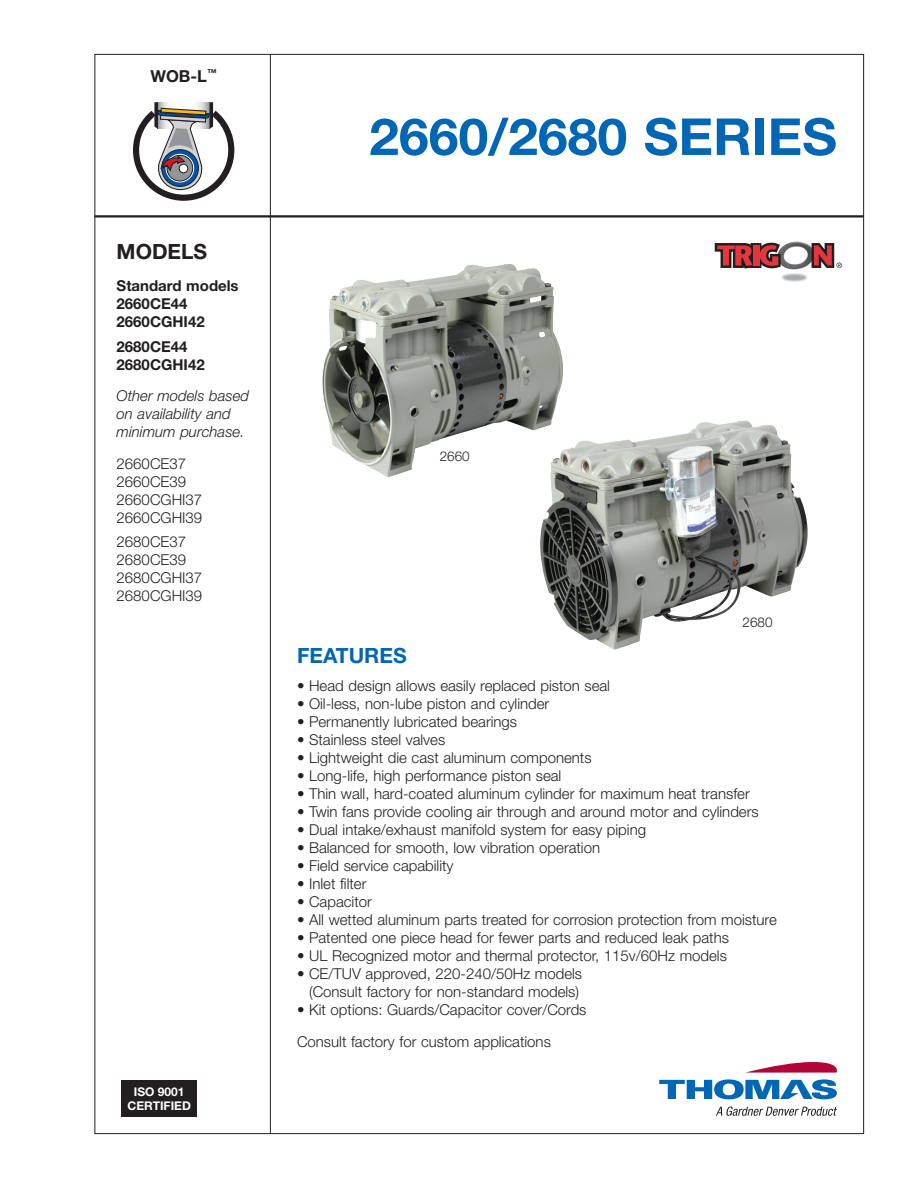
<style>
.page{position:relative;width:918px;height:1188px;background:#fff}
.page>*{position:absolute;margin:0;border:0;box-sizing:border-box;transform-origin:0 0}
.t1{font:700 51px "Helvetica Neue";color:#0166b3;scale:1.05 1}
.t2{font:700 21px "Helvetica Neue";color:#0166b3}
.t3{font:700 21px "Helvetica Neue";color:#231f20}
.t4{font:700 16.5px "Helvetica Neue";color:#231f20}
.t5{font:300 15px/18px "Helvetica Neue";color:#231f20}
.t6{font:700 15px/18px "Helvetica Neue";color:#231f20}
.t7{font:italic 300 15px/18px "Helvetica Neue";color:#231f20}
.t8{font:300 13.5px "Helvetica Neue";color:#231f20}
.t9{font:700 12px/14.4px "Helvetica Neue";color:#fff;text-align:center}
</style>
<div class="page">
<hr style="left:94px;top:215px;width:770px;height:3px;background:#231f20">
<hr style="left:270px;top:54px;width:1px;height:1080px;background:#231f20">
<svg style="left:716px;top:1107px;width:121px;height:9px"></svg>
<svg style="left:745px;top:1062px;width:92px;height:11px"></svg>
<svg style="left:659px;top:1079px;width:178px;height:20px"></svg>
<div style="left:122px;top:1080px;width:75px;height:36px;background:#231f20"></div>
<svg style="left:133px;top:102px;width:102px;height:99px"></svg>
<img style="left:783px;top:241px;width:26px;height:29px">
<svg style="left:715px;top:242px;width:68px;height:27px;background:#9d5356"></svg>
<img style="left:781px;top:273px;width:27px;height:9px">
<svg style="left:809px;top:243px;width:33px;height:25px"></svg>
<img style="left:322px;top:264px;width:241px;height:213px">
<img style="left:540px;top:420px;width:268px;height:230px">
<p class="t4" style="left:151px;top:66px;width:68px">WOB-L<sup>™</sup></p>
<h2 class="t3" style="left:117px;top:239px;width:92px">MODELS</h2>
<p class="t6" style="left:117px;top:276px;width:124px">Standard models<br>2660CE44<br>2660CGHI42</p>
<p class="t6" style="left:117px;top:337px;width:90px">2680CE44<br>2680CGHI42</p>
<p class="t7" style="left:117px;top:387px;width:134px">Other models based on availability and minimum purchase.</p>
<p class="t5" style="left:117px;top:454px;width:87px">2660CE37<br>2660CE39<br>2660CGHI37<br>2660CGHI39</p>
<p class="t5" style="left:117px;top:533px;width:87px">2680CE37<br>2680CE39<br>2680CGHI37<br>2680CGHI39</p>
<p class="t9" style="left:128px;top:1084px;width:65px">ISO 9001<br>CERTIFIED</p>
<h1 class="t1" style="left:369px;top:105px;width:447px">2660/2680 SERIES</h1>
<p class="t8" style="left:440px;top:448px;width:32px">2660</p>
<p class="t8" style="left:742px;top:614px;width:32px">2680</p>
<h2 class="t2" style="left:297px;top:642px;width:111px">FEATURES</h2>
<p class="t5" style="left:297px;top:676px;width:315px">• Head design allows easily replaced piston seal</p>
<p class="t5" style="left:297px;top:694px;width:254px">• Oil-less, non-lube piston and cylinder</p>
<p class="t5" style="left:297px;top:712px;width:222px">• Permanently lubricated bearings</p>
<p class="t5" style="left:297px;top:730px;width:150px">• Stainless steel valves</p>
<p class="t5" style="left:297px;top:748px;width:296px">• Lightweight die cast aluminum components</p>
<p class="t5" style="left:297px;top:766px;width:266px">• Long-life, high performance piston seal</p>
<p class="t5" style="left:297px;top:784px;width:454px">• Thin wall, hard-coated aluminum cylinder for maximum heat transfer</p>
<p class="t5" style="left:297px;top:802px;width:463px">• Twin fans provide cooling air through and around motor and cylinders</p>
<p class="t5" style="left:297px;top:820px;width:351px">• Dual intake/exhaust manifold system for easy piping</p>
<p class="t5" style="left:297px;top:838px;width:305px">• Balanced for smooth, low vibration operation</p>
<p class="t5" style="left:297px;top:856px;width:158px">• Field service capability</p>
<p class="t5" style="left:297px;top:874px;width:71px">• Inlet filter</p>
<p class="t5" style="left:297px;top:892px;width:76px">• Capacitor</p>
<p class="t5" style="left:297px;top:910px;width:481px">• All wetted aluminum parts treated for corrosion protection from moisture</p>
<p class="t5" style="left:297px;top:928px;width:433px">• Patented one piece head for fewer parts and reduced leak paths</p>
<p class="t5" style="left:297px;top:946px;width:431px">• UL Recognized motor and thermal protector, 115v/60Hz models</p>
<p class="t5" style="left:297px;top:964px;width:287px;text-align:right">• CE/TUV approved, 220-240/50Hz models (Consult factory for non-standard models)</p>
<p class="t5" style="left:297px;top:994px;width:291px;line-height:31.5px">• Kit options: Guards/Capacitor cover/Cords<br>Consult factory for custom applications</p>
</div>
